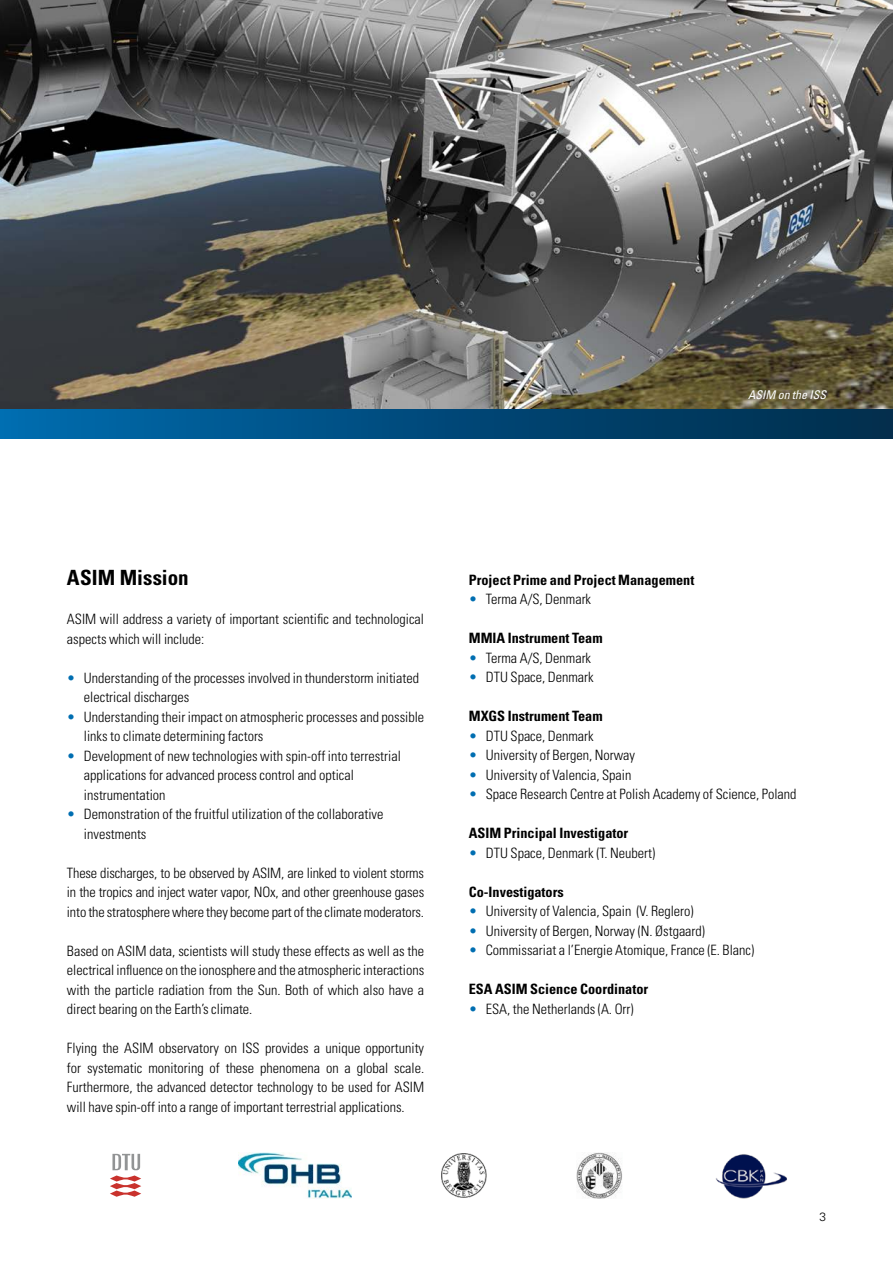
<style>
.page{position:relative;width:893px;height:1263px;background:#fff}
.page>*{position:absolute;margin:0;border:0;box-sizing:border-box;transform-origin:0 0}
.t1{font:700 condensed 21px "Univers LT Std";color:#000}
.t2{font:300 condensed 14.25px/19.5px "Univers LT Std";color:#000}
.t3{font:700 condensed 14.25px "Univers LT Std";color:#000}
.t4{font:italic condensed 12px "Univers LT Std";color:#fff}
.t5{font:300 12px "Univers LT Std";color:#000}
.s1{color:#006eb1}
</style>
<div class="page">
<img style="left:0;top:0;width:893px;height:410px">
<div style="left:0;top:410px;width:893px;height:28px;background:linear-gradient(to right,#006bad,#012b49)"></div>
<img style="left:715px;top:1154px;width:72px;height:45px">
<img style="left:441px;top:1153px;width:45px;height:44px">
<img style="left:576px;top:1152px;width:46px;height:46px">
<svg style="left:110px;top:1154px;width:31px;height:43px"></svg>
<img style="left:238px;top:1153px;width:114px;height:45px">
<p class="t4" style="left:748px;top:387px;width:79px">ASIM on the ISS</p>
<h1 class="t1" style="left:67px;top:565px;width:123px">ASIM Mission</h1>
<p class="t2" style="left:67px;top:609px;width:359px">ASIM will address a variety of important scientific and technological aspects which will include:</p>
<p class="t2" style="left:84px;top:668px;width:337px;text-indent:-17px"><span class="s1">•</span> Understanding of the processes involved in thunderstorm initiated electrical discharges</p>
<p class="t2" style="left:84px;top:707px;width:342px;text-indent:-17px"><span class="s1">•</span> Understanding their impact on atmospheric processes and possible links to climate determining factors</p>
<p class="t2" style="left:84px;top:746px;width:318px;text-indent:-17px"><span class="s1">•</span> Development of new technologies with spin-off into terrestrial applications for advanced process control and optical instrumentation</p>
<p class="t2" style="left:84px;top:804px;width:301px;text-indent:-17px"><span class="s1">•</span> Demonstration of the fruitful utilization of the collaborative investments</p>
<p class="t2" style="left:67px;top:863px;width:359px;text-align:justify">These discharges, to be observed by ASIM, are linked to violent storms in the tropics and inject water vapor, NOx, and other greenhouse gases into the stratosphere where they become part of the climate moderators.</p>
<p class="t2" style="left:67px;top:941px;width:359px;text-align:justify">Based on ASIM data, scientists will study these effects as well as the electrical influence on the ionosphere and the atmospheric interactions with the particle radiation from the Sun. Both of which also have a direct bearing on the Earth’s climate.</p>
<p class="t2" style="left:67px;top:1038px;width:359px;text-align:justify">Flying the ASIM observatory on ISS provides a unique opportunity for systematic monitoring of these phenomena on a global scale.<br>Furthermore, the advanced detector technology to be used for ASIM will have spin-off into a range of important terrestrial applications.</p>
<p class="t3" style="left:469px;top:571px;width:227px">Project Prime and Project Management</p>
<p class="t2" style="left:469px;top:590px;width:124px"><span class="s1">•</span> Terma A/S, Denmark</p>
<p class="t3" style="left:469px;top:630px;width:135px">MMIA Instrument Team</p>
<p class="t2" style="left:469px;top:648px;width:124px"><span class="s1">•</span> Terma A/S, Denmark</p>
<p class="t2" style="left:469px;top:668px;width:126px"><span class="s1">•</span> DTU Space, Denmark</p>
<p class="t3" style="left:469px;top:708px;width:135px">MXGS Instrument Team</p>
<p class="t2" style="left:469px;top:726px;width:126px"><span class="s1">•</span> DTU Space, Denmark</p>
<p class="t2" style="left:469px;top:746px;width:168px"><span class="s1">•</span> University of Bergen, Norway</p>
<p class="t2" style="left:469px;top:765px;width:164px"><span class="s1">•</span> University of Valencia, Spain</p>
<p class="t2" style="left:469px;top:785px;width:329px"><span class="s1">•</span> Space Research Centre at Polish Academy of Science, Poland</p>
<p class="t3" style="left:469px;top:825px;width:161px">ASIM Principal Investigator</p>
<p class="t2" style="left:469px;top:843px;width:188px"><span class="s1">•</span> DTU Space, Denmark (T. Neubert)</p>
<p class="t3" style="left:469px;top:883px;width:96px">Co-Investigators</p>
<p class="t2" style="left:469px;top:902px;width:226px"><span class="s1">•</span> University of Valencia, Spain (V. Reglero)</p>
<p class="t2" style="left:469px;top:921px;width:238px"><span class="s1">•</span> University of Bergen, Norway (N. Østgaard)</p>
<p class="t2" style="left:469px;top:941px;width:287px"><span class="s1">•</span> Commissariat a l’Energie Atomique, France (E. Blanc)</p>
<p class="t3" style="left:469px;top:981px;width:181px">ESA ASIM Science Coordinator</p>
<p class="t2" style="left:469px;top:999px;width:166px"><span class="s1">•</span> ESA, the Netherlands (A. Orr)</p>
<p class="t5" style="left:819px;top:1209px;width:8px">3</p>
</div>
